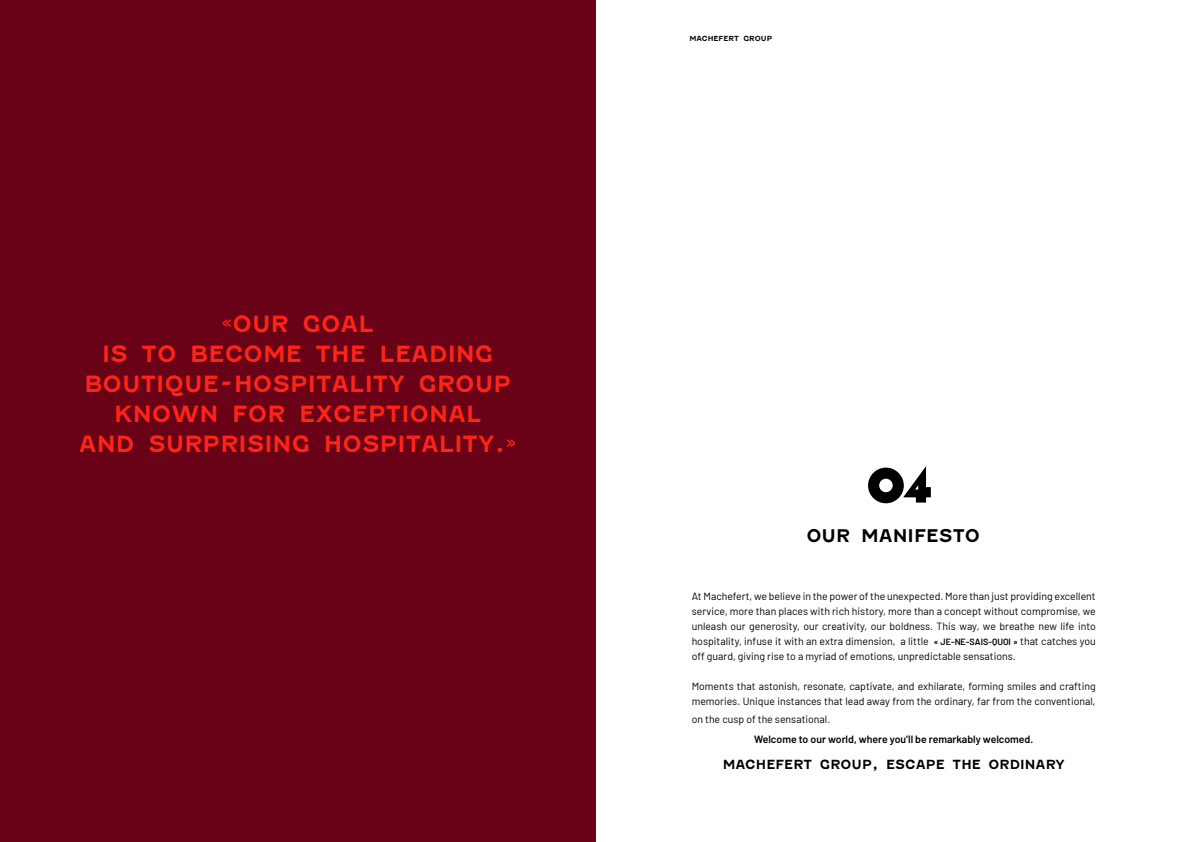
<style>
.page{position:relative;width:1191px;height:842px;background:#fff}
.page>*{position:absolute;margin:0;border:0;box-sizing:border-box;transform-origin:0 0}
.t1{font:800 50px "Mostra Nuova";color:#000}
.t2{font:700 22.4px/30px "Fenwick Rg";color:#fe2418;text-align:center}
.t3{font:700 17.5px "Fenwick Rg";color:#000}
.t4{font:700 12.6px "Fenwick Rg";color:#000}
.t5{font:10.5px/15px "Barlow";color:#000;text-align:justify}
.t6{font:600 10.5px "Barlow";color:#000}
.t7{font:700 7px "Fenwick Rg";color:#000}
.s1{font-size:32px}
.s2{font-weight:600;font-size:9px}
.s3{font-size:18px}
</style>
<div class="page">
<div style="left:0;top:0;width:595px;height:842px;background:#690217"></div>
<h2 class="t2" style="left:79px;top:309px;width:439px"><span class="s1">«</span>OUR GOAL<br>IS TO BECOME THE LEADING<br>BOUTIQUE<span class="s1">-</span>HOSPITALITY GROUP<br>KNOWN FOR EXCEPTIONAL<br>AND SURPRISING HOSPITALITY<span class="s1">.»</span></h2>
<p class="t7" style="left:689px;top:35px;width:84px">MACHEFERT GROUP</p>
<h1 class="t1" style="left:867px;top:456px;width:66px">04</h1>
<h3 class="t3" style="left:806px;top:525px;width:175px">OUR MANIFESTO</h3>
<p class="t5" style="left:691px;top:588px;width:405px">At Machefert, we believe in the power of the unexpected. More than just providing excellent service, more than places with rich history, more than a concept without compromise, we unleash our generosity, our creativity, our boldness. This way, we breathe new life into hospitality, infuse it with an extra dimension, a little <span class="s2">« JE-NE-SAIS-QUOI »</span> that catches you off guard, giving rise to a myriad of emotions, unpredictable sensations.</p>
<p class="t5" style="left:691px;top:678px;width:405px">Moments that astonish, resonate, captivate, and exhilarate, forming smiles and crafting memories. Unique instances that lead away from the ordinary, far from the conventional,</p>
<p class="t5" style="left:691px;top:711px;width:140px">on the cusp of the sensational.</p>
<p class="t6" style="left:754px;top:732px;width:281px">Welcome to our world, where you’ll be remarkably welcomed.</p>
<p class="t4" style="left:723px;top:757px;width:343px">MACHEFERT GROUP<span class="s3">,</span> ESCAPE THE ORDINARY</p>
</div>
